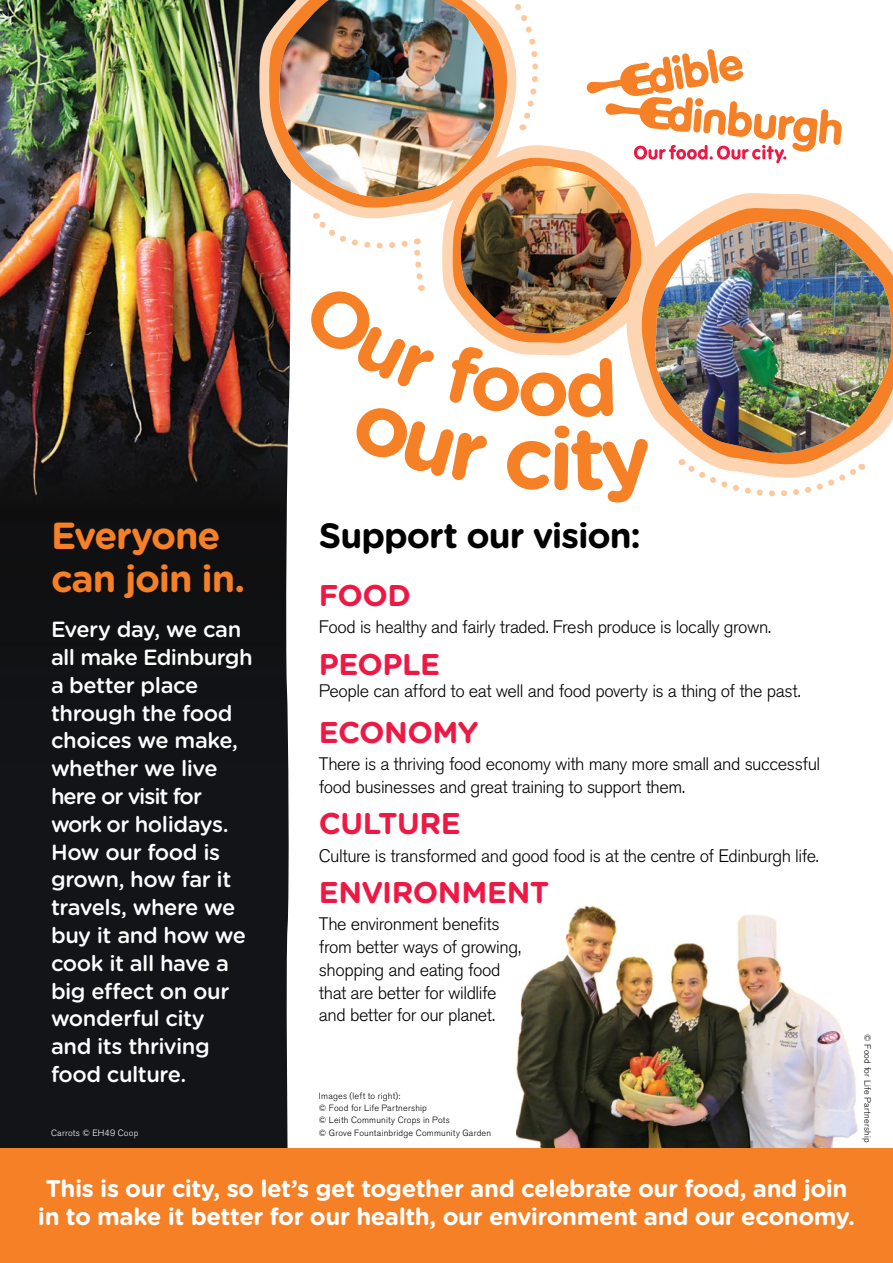
<style>
.page{position:relative;width:893px;height:1263px;background:#fff}
.page>*{position:absolute;margin:0;border:0;box-sizing:border-box;transform-origin:0 0}
.t1{font:700 37.65px/42.6px "Gotham Rounded";letter-spacing:-.035em;color:#f58025}
.t2{font:700 35.25px "Gotham Rounded";letter-spacing:-.03em;color:#000}
.t3{font:700 30px "Gotham Rounded";letter-spacing:-.02em;color:#ed1944}
.t4{font:700 24px/28.8px "Gotham Rounded";letter-spacing:-.02em;color:#fff;text-align:center}
.t5{font:500 21.9px/27.8px "Gotham Rounded";letter-spacing:-.025em;color:#fff}
.t6{font:300 18px/22.8px "Akzidenz Grotesk BE";letter-spacing:-.025em;color:#000}
.t7{font:300 9px/12.3px "Akzidenz Grotesk BE";letter-spacing:.02em;color:#000}
.t8{font:300 9px "Akzidenz Grotesk BE";letter-spacing:.025em;color:#fff}
</style>
<div class="page">
<img style="left:516px;top:905px;width:342px;height:244px">
<img style="left:0;top:0;width:299px;height:1149px">
<div style="left:0;top:1149px;width:893px;height:114px;background:#f58025"></div>
<svg style="left:259px;top:0;width:20px;height:226px;background:#806359"></svg>
<svg style="left:269px;top:0;width:10px;height:215px;background:#9f6c45"></svg>
<img style="left:864px;top:222px;width:28px;height:226px">
<img style="left:279px;top:0;width:585px;height:515px">
<h1 class="t1" style="left:51px;top:513px;width:196px">Everyone can join in.</h1>
<p class="t5" style="left:51px;top:615px;width:203px">Every day, we can all make Edinburgh a better place through the food choices we make, whether we live here or visit for work or holidays.<br>How our food is grown, how far it travels, where we buy it and how we cook it all have a big effect on our wonderful city<br>and its thriving food culture.</p>
<p class="t8" style="left:51px;top:1127px;width:89px">Carrots © EH49 Coop</p>
<h2 class="t2" style="left:319px;top:510px;width:323px">Support our vision:</h2>
<h3 class="t3" style="left:319px;top:573px;width:93px">FOOD</h3>
<p class="t6" style="left:319px;top:616px;width:454px">Food is healthy and fairly traded. Fresh produce is locally grown.</p>
<h3 class="t3" style="left:319px;top:642px;width:123px">PEOPLE</h3>
<p class="t6" style="left:319px;top:680px;width:483px">People can afford to eat well and food poverty is a thing of the past.</p>
<h3 class="t3" style="left:319px;top:710px;width:161px">ECONOMY</h3>
<p class="t6" style="left:319px;top:753px;width:503px">There is a thriving food economy with many more small and successful food businesses and great training to support them.</p>
<h3 class="t3" style="left:319px;top:802px;width:144px">CULTURE</h3>
<p class="t6" style="left:319px;top:844px;width:501px">Culture is transformed and good food is at the centre of Edinburgh life.</p>
<h3 class="t3" style="left:319px;top:870px;width:232px">ENVIRONMENT</h3>
<p class="t6" style="left:319px;top:913px;width:204px">The environment benefits from better ways of growing, shopping and eating food that are better for wildlife and better for our planet.</p>
<p class="t7" style="left:319px;top:1090px;width:174px">Images (left to right):<br>© Food for Life Partnership<br>© Leith Community Crops in Pots<br>© Grove Fountainbridge Community Garden</p>
<p class="t7" style="left:873px;top:1034px;width:109px;rotate:90deg">© Food for Life Partnership</p>
<h3 class="t4" style="left:38px;top:1173px;width:819px">This is our city, so let’s get together and celebrate our food, and join in to make it better for our health, our environment and our economy.</h3>
</div>
